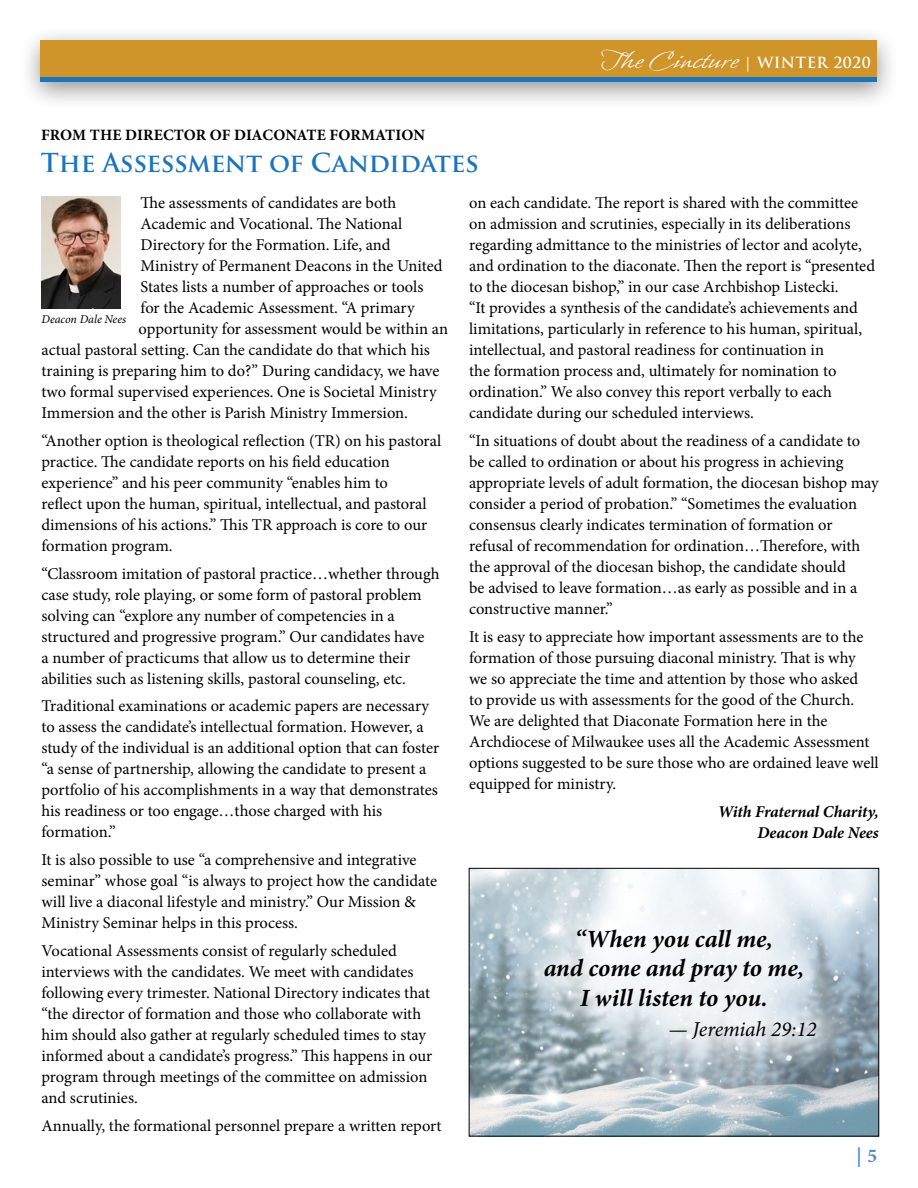
<style>
.page{position:relative;width:918px;height:1188px;background:#fff}
.page>*{position:absolute;margin:0;border:0;box-sizing:border-box;transform-origin:0 0}
.t1{font:30px "Whisper ROB";letter-spacing:.03em;color:#fff}
.t2{font:700 25.5px "Trajan Pro";letter-spacing:-.01em;color:#1c75bc}
.t3{font:italic 700 24.75px/29.7px "Minion Pro";letter-spacing:-.005em;color:#000;text-align:center}
.t4{font:italic 21.3px "Minion Pro";letter-spacing:-.005em;color:#000}
.t5{font:700 19.5px "Minion Pro";color:#5688c7}
.t6{font:16.5px/21px "Minion Pro";color:#000}
.t7{font:italic 700 16.5px/21px "Minion Pro";letter-spacing:-.005em;color:#000;text-align:right}
.t8{font:700 15.75px "Minion Pro";letter-spacing:-.005em;color:#000}
.t9{font:italic 12px "Minion Pro";letter-spacing:-.005em;color:#000}
.s1{font-family:"Trajan Pro";font-weight:700;font-size:15px}
</style>
<div class="page">
<img style="left:41px;top:196px;width:79px;height:112px">
<div style="left:19px;top:25px;width:881px;height:85px;background:#000;opacity:.42"></div>
<div style="left:40px;top:40px;width:837px;height:42px;background:#cf942a"></div>
<hr style="left:40px;top:78px;width:837px;height:4px;background:#1c75bc">
<img style="left:471px;top:870px;width:406px;height:264px">
<div style="left:469px;top:868px;width:410px;height:268px;border:1px solid #000"></div>
<div style="left:509px;top:892px;width:344px;height:183px;background:#fff;opacity:.75"></div>
<p class="t8" style="left:41px;top:124px;width:386px">FROM THE DIRECTOR OF DIACONATE FORMATION</p>
<h2 class="t2" style="left:41px;top:147px;width:439px">The Assessment of Candidates</h2>
<h1 class="t1" style="left:601px;top:45px;width:272px">The Cincture <span class="s1">| WINTER 2020</span></h1>
<p class="t6" style="left:141px;top:192px;width:257px">The assessments of candidates are both</p>
<p class="t6" style="left:141px;top:213px;width:263px">Academic and Vocational. The National</p>
<p class="t6" style="left:141px;top:234px;width:252px">Directory for the Formation. Life, and</p>
<p class="t6" style="left:141px;top:255px;width:303px">Ministry of Permanent Deacons in the United</p>
<p class="t6" style="left:141px;top:276px;width:284px">States lists a number of approaches or tools</p>
<p class="t6" style="left:141px;top:297px;width:276px">for the Academic Assessment. “A primary</p>
<p class="t6" style="left:139px;top:318px;width:311px">opportunity for assessment would be within an</p>
<p class="t6" style="left:41px;top:339px;width:390px">actual pastoral setting. Can the candidate do that which his</p>
<p class="t6" style="left:41px;top:360px;width:400px">training is preparing him to do?” During candidacy, we have</p>
<p class="t6" style="left:41px;top:381px;width:397px">two formal supervised experiences. One is Societal Ministry</p>
<p class="t6" style="left:41px;top:402px;width:368px">Immersion and the other is Parish Ministry Immersion.</p>
<p class="t6" style="left:41px;top:430px;width:401px">“Another option is theological reflection (TR) on his pastoral practice. The candidate reports on his field education experience” and his peer community “enables him to<br>reflect upon the human, spiritual, intellectual, and pastoral dimensions of his actions.” This TR approach is core to our formation program.</p>
<p class="t6" style="left:41px;top:563px;width:400px">“Classroom imitation of pastoral practice…whether through case study, role playing, or some form of pastoral problem solving can “explore any number of competencies in a structured and progressive program.” Our candidates have<br>a number of practicums that allow us to determine their abilities such as listening skills, pastoral counseling, etc.</p>
<p class="t6" style="left:41px;top:696px;width:399px">Traditional examinations or academic papers are necessary to assess the candidate’s intellectual formation. However, a study of the individual is an additional option that can foster “a sense of partnership, allowing the candidate to present a portfolio of his accomplishments in a way that demonstrates his readiness or too engage…those charged with his formation.”</p>
<p class="t6" style="left:41px;top:849px;width:397px">It is also possible to use “a comprehensive and integrative seminar” whose goal “is always to project how the candidate will live a diaconal lifestyle and ministry.” Our Mission &amp; Ministry Seminar helps in this process.</p>
<p class="t6" style="left:41px;top:940px;width:392px">Vocational Assessments consist of regularly scheduled interviews with the candidates. We meet with candidates following every trimester. National Directory indicates that “the director of formation and those who collaborate with him should also gather at regularly scheduled times to stay informed about a candidate’s progress.” This happens in our program through meetings of the committee on admission and scrutinies.</p>
<p class="t6" style="left:41px;top:1115px;width:402px">Annually, the formational personnel prepare a written report</p>
<p class="t9" style="left:41px;top:310px;width:86px">Deacon Dale Nees</p>
<p class="t6" style="left:469px;top:193px;width:407px">on each candidate. The report is shared with the committee on admission and scrutinies, especially in its deliberations regarding admittance to the ministries of lector and acolyte, and ordination to the diaconate. Then the report is “presented to the diocesan bishop,” in our case Archbishop Listecki.<br>“It provides a synthesis of the candidate’s achievements and limitations, particularly in reference to his human, spiritual, intellectual, and pastoral readiness for continuation in<br>the formation process and, ultimately for nomination to ordination.” We also convey this report verbally to each candidate during our scheduled interviews.</p>
<p class="t6" style="left:469px;top:430px;width:411px">“In situations of doubt about the readiness of a candidate to be called to ordination or about his progress in achieving appropriate levels of adult formation, the diocesan bishop may consider a period of probation.” “Sometimes the evaluation consensus clearly indicates termination of formation or refusal of recommendation for ordination…Therefore, with the approval of the diocesan bishop, the candidate should<br>be advised to leave formation…as early as possible and in a constructive manner.”</p>
<p class="t6" style="left:469px;top:626px;width:411px">It is easy to appreciate how important assessments are to the formation of those pursuing diaconal ministry. That is why<br>we so appreciate the time and attention by those who asked<br>to provide us with assessments for the good of the Church.<br>We are delighted that Diaconate Formation here in the Archdiocese of Milwaukee uses all the Academic Assessment options suggested to be sure those who are ordained leave well equipped for ministry.</p>
<p class="t7" style="left:718px;top:801px;width:162px">With Fraternal Charity,<br>Deacon Dale Nees</p>
<h3 class="t3" style="left:544px;top:924px;width:262px">“When you call me,<br>and come and pray to me,<br>I will listen to you.</h3>
<p class="t4" style="left:669px;top:1015px;width:150px">— Jeremiah 29:12</p>
<p class="t5" style="left:857px;top:1142px;width:22px">| 5</p>
</div>
